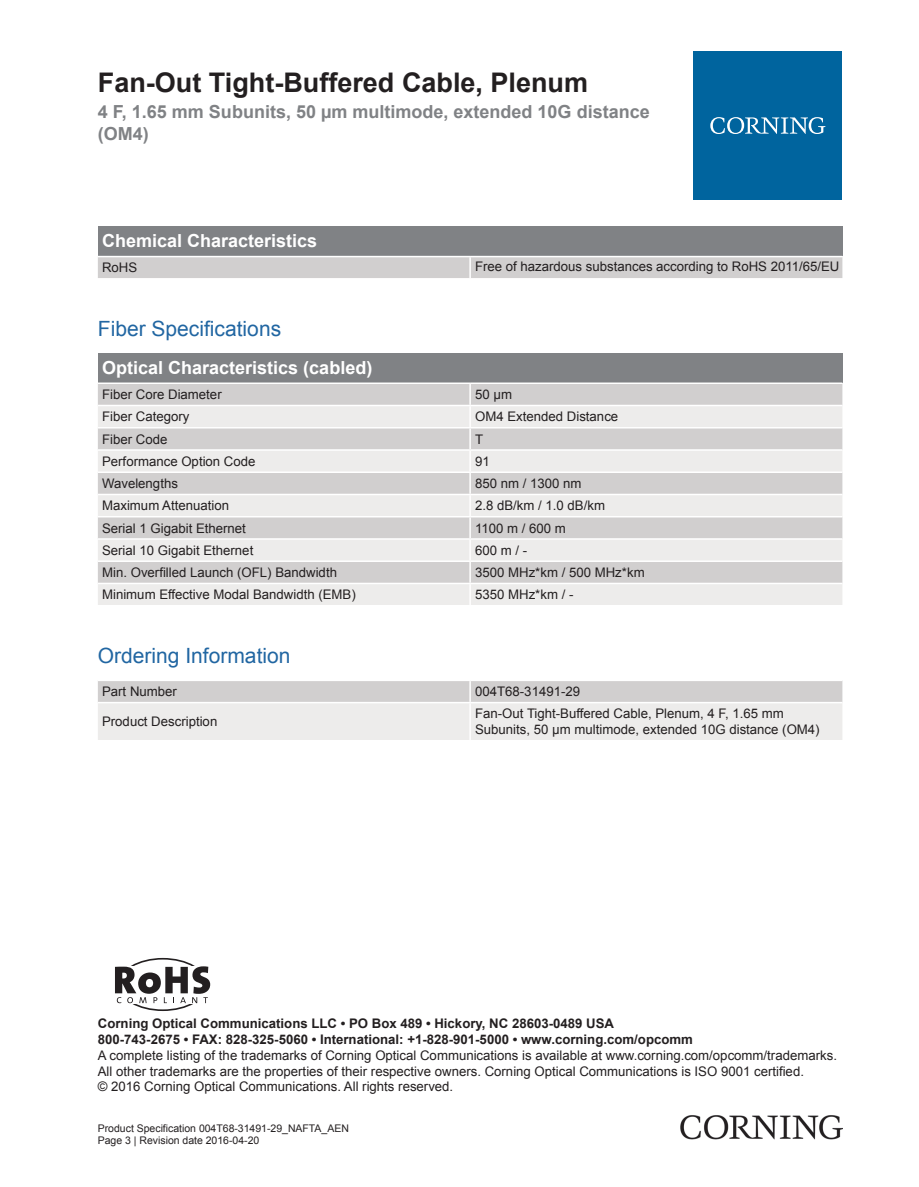
<style>
.page{position:relative;width:919px;height:1187px;background:#fff}
.page>*{position:absolute;margin:0;border:0;box-sizing:border-box;transform-origin:0 0}
.t1{font:700 27px "Arial";color:#231f20}
.t2{font:21px "Arial";color:#2166a2}
.t3{font:700 18px/21.6px "Arial";color:#808285}
.t4{font:700 18px "Arial";color:#fff}
.t5{font:13.2px/15.9px "Arial";color:#231f20}
.t6{font:700 13.2px/15.9px "Arial";color:#231f20}
.t7{font:10.5px/12.6px "Arial";color:#231f20}
</style>
<div class="page">
<div style="left:98px;top:226px;width:744px;height:30px;background:#808285"></div>
<div style="left:98px;top:257px;width:744px;height:21px;background:#d1cfcf"></div>
<hr style="left:469px;top:257px;width:2px;height:21px;background:#fff">
<div style="left:98px;top:352px;width:744px;height:30px;background:#808285"></div>
<div style="left:98px;top:384px;width:744px;height:21px;background:#d1cfcf"></div>
<svg style="left:98px;top:406px;width:744px;height:199px;background:#e1dfdf"></svg>
<hr style="left:469px;top:384px;width:2px;height:21px;background:#fff">
<hr style="left:469px;top:406px;width:2px;height:21px;background:#fff">
<hr style="left:469px;top:428px;width:2px;height:21px;background:#fff">
<hr style="left:469px;top:450px;width:2px;height:21px;background:#fff">
<hr style="left:469px;top:473px;width:2px;height:20px;background:#fff">
<hr style="left:469px;top:495px;width:2px;height:21px;background:#fff">
<hr style="left:469px;top:517px;width:2px;height:21px;background:#fff">
<hr style="left:469px;top:539px;width:2px;height:21px;background:#fff">
<hr style="left:469px;top:562px;width:2px;height:20px;background:#fff">
<hr style="left:469px;top:584px;width:2px;height:21px;background:#fff">
<hr style="left:98px;top:427px;width:372px;height:1px;background:#fff">
<hr style="left:470px;top:427px;width:372px;height:1px;background:#fff">
<hr style="left:98px;top:449px;width:372px;height:1px;background:#fff">
<hr style="left:470px;top:449px;width:372px;height:1px;background:#fff">
<hr style="left:98px;top:471px;width:372px;height:2px;background:#fff">
<hr style="left:470px;top:471px;width:372px;height:2px;background:#fff">
<hr style="left:98px;top:493px;width:372px;height:2px;background:#fff">
<hr style="left:470px;top:493px;width:372px;height:2px;background:#fff">
<hr style="left:98px;top:516px;width:372px;height:1px;background:#fff">
<hr style="left:470px;top:516px;width:372px;height:1px;background:#fff">
<hr style="left:98px;top:538px;width:372px;height:1px;background:#fff">
<hr style="left:470px;top:538px;width:372px;height:1px;background:#fff">
<hr style="left:98px;top:560px;width:372px;height:2px;background:#fff">
<hr style="left:470px;top:560px;width:372px;height:2px;background:#fff">
<hr style="left:98px;top:582px;width:372px;height:2px;background:#fff">
<hr style="left:470px;top:582px;width:372px;height:2px;background:#fff">
<svg style="left:98px;top:681px;width:744px;height:59px;background:#e3e2e1"></svg>
<hr style="left:469px;top:681px;width:2px;height:20px;background:#fff">
<hr style="left:469px;top:703px;width:2px;height:37px;background:#fff">
<hr style="left:98px;top:701px;width:372px;height:2px;background:#fff">
<hr style="left:470px;top:701px;width:372px;height:2px;background:#fff">
<div style="left:693px;top:51px;width:149px;height:149px;background:#00649e"></div>
<svg style="left:710px;top:117px;width:115px;height:17px"></svg>
<img style="left:680px;top:1115px;width:162px;height:24px">
<div style="left:118px;top:957px;width:90px;height:53px;border:2px solid #231f20;border-radius:50%"></div>
<div style="left:98px;top:966px;width:123px;height:38px;background:#fff"></div>
<svg style="left:115px;top:966px;width:95px;height:37px"></svg>
<h1 class="t1" style="left:98px;top:64px;width:492px">Fan-Out Tight-Buffered Cable, Plenum</h1>
<h3 class="t3" style="left:98px;top:102px;width:553px">4 F, 1.65 mm Subunits, 50 µm multimode, extended 10G distance (OM4)</h3>
<h3 class="t4" style="left:102px;top:229px;width:217px">Chemical Characteristics</h3>
<p class="t5" style="left:102px;top:260px;width:37px">RoHS</p>
<p class="t5" style="left:475px;top:258px;width:366px">Free of hazardous substances according to RoHS 2011/65/EU</p>
<h2 class="t2" style="left:98px;top:314px;width:185px">Fiber Specifications</h2>
<h3 class="t4" style="left:102px;top:356px;width:272px">Optical Characteristics (cabled)</h3>
<p class="t5" style="left:102px;top:386px;width:121px">Fiber Core Diameter</p>
<p class="t5" style="left:475px;top:386px;width:38px">50 µm</p>
<p class="t5" style="left:102px;top:409px;width:89px">Fiber Category</p>
<p class="t5" style="left:475px;top:409px;width:145px">OM4 Extended Distance</p>
<p class="t5" style="left:102px;top:431px;width:67px">Fiber Code</p>
<p class="t5" style="left:475px;top:431px;width:10px">T</p>
<p class="t5" style="left:102px;top:453px;width:155px">Performance Option Code</p>
<p class="t5" style="left:475px;top:453px;width:16px">91</p>
<p class="t5" style="left:102px;top:475px;width:77px">Wavelengths</p>
<p class="t5" style="left:475px;top:475px;width:108px">850 nm / 1300 nm</p>
<p class="t5" style="left:102px;top:498px;width:128px">Maximum Attenuation</p>
<p class="t5" style="left:475px;top:498px;width:131px">2.8 dB/km / 1.0 dB/km</p>
<p class="t5" style="left:102px;top:520px;width:145px">Serial 1 Gigabit Ethernet</p>
<p class="t5" style="left:475px;top:520px;width:92px">1100 m / 600 m</p>
<p class="t5" style="left:102px;top:542px;width:153px">Serial 10 Gigabit Ethernet</p>
<p class="t5" style="left:475px;top:542px;width:54px">600 m / -</p>
<p class="t5" style="left:102px;top:564px;width:236px">Min. Overfilled Launch (OFL) Bandwidth</p>
<p class="t5" style="left:475px;top:564px;width:171px">3500 MHz*km / 500 MHz*km</p>
<p class="t5" style="left:102px;top:586px;width:255px">Minimum Effective Modal Bandwidth (EMB)</p>
<p class="t5" style="left:475px;top:586px;width:100px">5350 MHz*km / -</p>
<h2 class="t2" style="left:98px;top:641px;width:194px">Ordering Information</h2>
<p class="t5" style="left:102px;top:683px;width:76px">Part Number</p>
<p class="t5" style="left:475px;top:683px;width:106px">004T68-31491-29</p>
<p class="t5" style="left:102px;top:714px;width:117px">Product Description</p>
<p class="t5" style="left:475px;top:706px;width:346px">Fan-Out Tight-Buffered Cable, Plenum, 4 F, 1.65 mm<br>Subunits, 50 µm multimode, extended 10G distance (OM4)</p>
<p class="t6" style="left:98px;top:1015px;width:596px">Corning Optical Communications LLC • PO Box 489 • Hickory, NC 28603-0489 USA<br>800-743-2675 • FAX: 828-325-5060 • International: +1-828-901-5000 • www.corning.com/opcomm</p>
<p class="t5" style="left:98px;top:1047px;width:740px">A complete listing of the trademarks of Corning Optical Communications is available at www.corning.com/opcomm/trademarks.<br>All other trademarks are the properties of their respective owners. Corning Optical Communications is ISO 9001 certified.<br>© 2016 Corning Optical Communications. All rights reserved.</p>
<p class="t7" style="left:98px;top:1121px;width:252px">Product Specification 004T68-31491-29_NAFTA_AEN<br>Page 3 | Revision date 2016-04-20</p>
</div>
